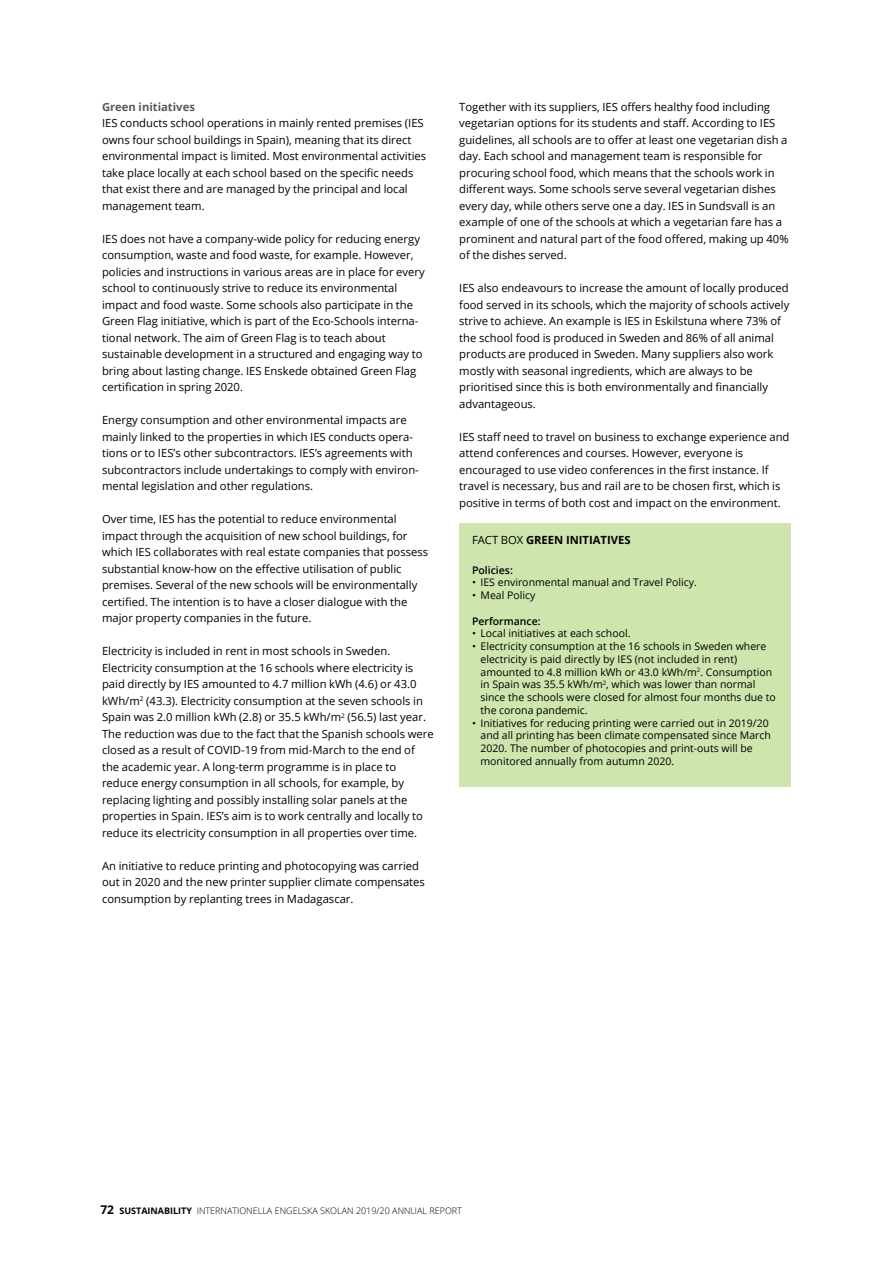
<style>
.page{position:relative;width:893px;height:1263px;background:#fff}
.page>*{position:absolute;margin:0;border:0;box-sizing:border-box;transform-origin:0 0}
.t1{font:11.25px/16.5px "Open Sans";color:#000}
.t2{font:700 11.25px "Open Sans";color:#000}
.t3{font:700 11.25px "Open Sans";color:#58595b}
.t4{font:10.5px/12.8px "Open Sans";color:#000}
.t5{font:600 10.5px "Open Sans";color:#000}
.t6{font:300 9px "Open Sans";color:#000}
.t7{font:700 9px "Open Sans";color:#000}
.s1{font-weight:400}
.s2{font-size:12px}
</style>
<div class="page">
<div style="left:459px;top:523px;width:332px;height:264px;background:#cfe5ae"></div>
<p class="t3" style="left:102px;top:99px;width:94px">Green initiatives</p>
<p class="t1" style="left:102px;top:115px;width:326px">IES conducts school operations in mainly rented premises (IES owns four school buildings in Spain), meaning that its direct environmental impact is limited. Most environmental activities take place locally at each school based on the specific needs that exist there and are managed by the principal and local management team.</p>
<p class="t1" style="left:102px;top:230px;width:324px">IES does not have a company-wide policy for reducing energy consumption, waste and food waste, for example. However, policies and instructions in various areas are in place for every school to continuously strive to reduce its environmental impact and food waste. Some schools also participate in the Green Flag initiative, which is part of the Eco-Schools interna&shy;tional network. The aim of Green Flag is to teach about sustainable development in a structured and engaging way to bring about lasting change. IES Enskede obtained Green Flag certification in spring 2020.</p>
<p class="t1" style="left:102px;top:412px;width:318px">Energy consumption and other environmental impacts are mainly linked to the properties in which IES conducts opera&shy;tions or to IES’s other subcontractors. IES’s agreements with subcontractors include undertakings to comply with environ&shy;mental legislation and other regulations.</p>
<p class="t1" style="left:102px;top:511px;width:328px">Over time, IES has the potential to reduce environmental impact through the acquisition of new school buildings, for which IES collaborates with real estate companies that possess substantial know-how on the effective utilisation of public premises. Several of the new schools will be environmentally certified. The intention is to have a closer dialogue with the major property companies in the future.</p>
<p class="t1" style="left:102px;top:643px;width:333px">Electricity is included in rent in most schools in Sweden.<br>Electricity consumption at the 16 schools where electricity is paid directly by IES amounted to 4.7 million kWh (4.6) or 43.0 kWh/m<sup>2</sup> (43.3). Electricity consumption at the seven schools in Spain was 2.0 million kWh (2.8) or 35.5 kWh/m<sup>2</sup> (56.5) last year.<br>The reduction was due to the fact that the Spanish schools were closed as a result of COVID-19 from mid-March to the end of the academic year. A long-term programme is in place to reduce energy consumption in all schools, for example, by replacing lighting and possibly installing solar panels at the properties in Spain. IES’s aim is to work centrally and locally to reduce its electricity consumption in all properties over time.</p>
<p class="t1" style="left:102px;top:857px;width:324px">An initiative to reduce printing and photocopying was carried out in 2020 and the new printer supplier climate compensates consumption by replanting trees in Madagascar.</p>
<p class="t1" style="left:459px;top:98px;width:331px">Together with its suppliers, IES offers healthy food including vegetarian options for its students and staff. According to IES guidelines, all schools are to offer at least one vegetarian dish a day. Each school and management team is responsible for procuring school food, which means that the schools work in different ways. Some schools serve several vegetarian dishes every day, while others serve one a day. IES in Sundsvall is an example of one of the schools at which a vegetarian fare has a prominent and natural part of the food offered, making up 40% of the dishes served.</p>
<p class="t1" style="left:459px;top:280px;width:332px">IES also endeavours to increase the amount of locally produced food served in its schools, which the majority of schools actively strive to achieve. An example is IES in Eskilstuna where 73% of the school food is produced in Sweden and 86% of all animal products are produced in Sweden. Many suppliers also work mostly with seasonal ingredients, which are always to be prioritised since this is both environmentally and financially advantageous.</p>
<p class="t1" style="left:459px;top:428px;width:332px">IES staff need to travel on business to exchange experience and attend conferences and courses. However, everyone is encouraged to use video conferences in the first instance. If travel is necessary, bus and rail are to be chosen first, which is positive in terms of both cost and impact on the environment.</p>
<p class="t2" style="left:472px;top:532px;width:160px"><span class="s1">FACT BOX</span> GREEN INITIATIVES</p>
<p class="t5" style="left:472px;top:563px;width:42px">Policies:</p>
<p class="t4" style="left:472px;top:576px;width:226px">• IES environmental manual and Travel Policy.</p>
<p class="t4" style="left:472px;top:589px;width:65px">• Meal Policy</p>
<p class="t5" style="left:472px;top:614px;width:70px">Performance:</p>
<p class="t4" style="left:472px;top:627px;width:160px">• Local initiatives at each school.</p>
<p class="t4" style="left:480px;top:640px;width:297px;text-indent:-9px">• Electricity consumption at the 16 schools in Sweden where electricity is paid directly by IES (not included in rent) amounted to 4.8 million kWh or 43.0 kWh/m<sup>2</sup>. Consumption in Spain was 35.5 kWh/m<sup>2</sup>, which was lower than normal since the schools were closed for almost four months due to the corona pandemic.</p>
<p class="t4" style="left:480px;top:716px;width:292px;text-indent:-9px">• Initiatives for reducing printing were carried out in 2019/20 and all printing has been climate compensated since March 2020. The number of photocopies and print-outs will be monitored annually from autumn 2020.</p>
<p class="t7" style="left:100px;top:1205px;width:31px"><span class="s2">72</span> Sustainability</p>
<p class="t6" style="left:197px;top:1205px;width:267px">INTERNATIONELLA ENGELSKA SKOLAN 2019/20 ANNUAL REPORT</p>
</div>
